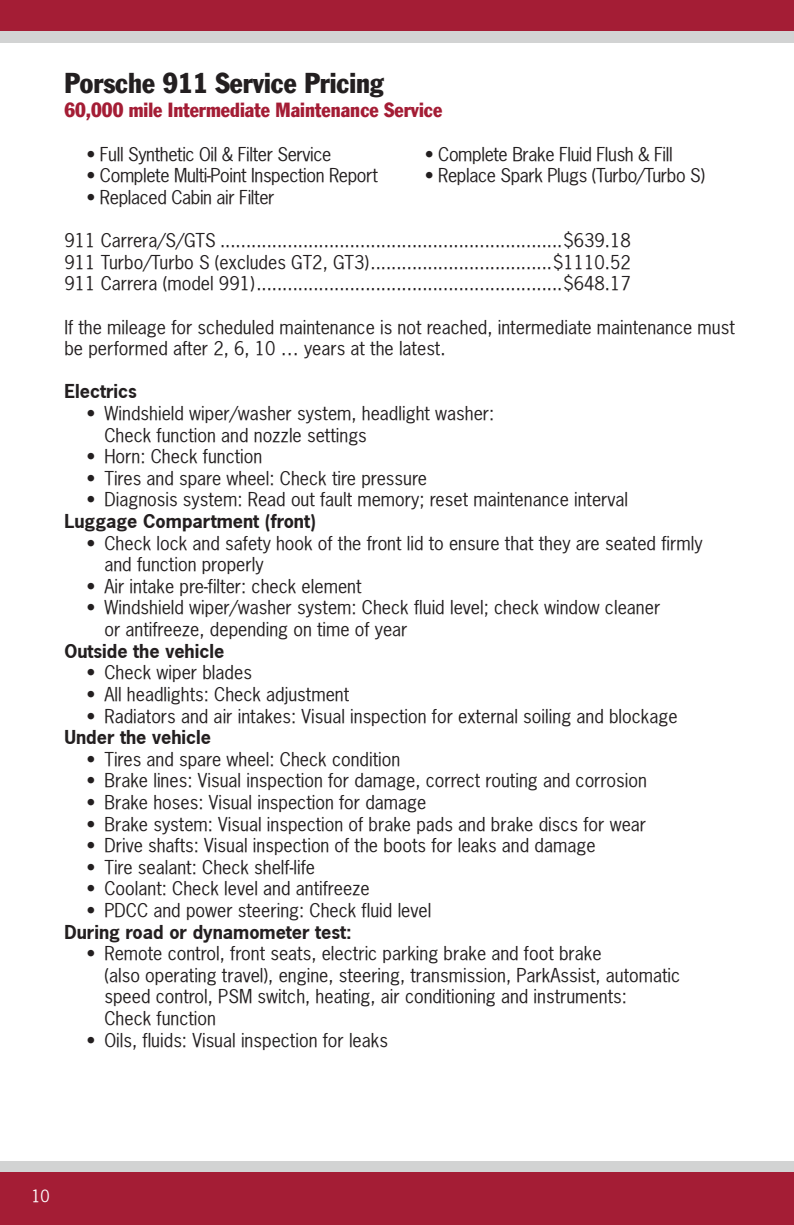
<style>
.page{position:relative;width:794px;height:1225px;background:#fff}
.page>*{position:absolute;margin:0;border:0;box-sizing:border-box;transform-origin:0 0}
.t1{font:condensed 28px "Porsche Franklin Gothic";color:#231f20}
.t2{font:condensed 20px "Porsche Franklin Gothic";color:#a41d35}
.t3{font:18px/21.6px "Porsche News Gothic";color:#231f20}
.t4{font:18px "Porsche News Gothic";letter-spacing:-.02em;color:#231f20}
.t5{font:700 18px "Porsche News Gothic";color:#231f20}
.t6{font:16px "Porsche News Gothic";color:#fff}
</style>
<div class="page">
<div style="left:0;top:1161px;width:793px;height:43px;background:#d2d3d3"></div>
<div style="left:0;top:1172px;width:793px;height:52px;background:#a41d35"></div>
<div style="left:0;top:12px;width:793px;height:30px;background:#d2d3d3"></div>
<div style="left:0;top:0;width:793px;height:31px;background:#a41d35"></div>
<p class="t1" style="left:64px;top:66px;width:321px">Porsche 911 Service Pricing</p>
<p class="t2" style="left:64px;top:98px;width:379px">60,000 mile Intermediate Maintenance Service</p>
<p class="t4" style="left:86px;top:142px;width:246px">• Full Synthetic Oil &amp; Filter Service</p>
<p class="t4" style="left:424px;top:142px;width:249px">• Complete Brake Fluid Flush &amp; Fill</p>
<p class="t4" style="left:86px;top:164px;width:293px">• Complete Multi-Point Inspection Report</p>
<p class="t4" style="left:424px;top:164px;width:282px">• Replace Spark Plugs (Turbo/Turbo S)</p>
<p class="t4" style="left:86px;top:185px;width:189px">• Replaced Cabin air Filter</p>
<p class="t3" style="left:64px;top:229px;width:568px">911 Carrera/S/GTS ..................................................................$639.18</p>
<p class="t3" style="left:64px;top:251px;width:568px">911 Turbo/Turbo S (excludes GT2, GT3)...................................$1110.52</p>
<p class="t3" style="left:64px;top:272px;width:568px">911 Carrera (model 991)...........................................................$648.17</p>
<p class="t3" style="left:64px;top:316px;width:671px">If the mileage for scheduled maintenance is not reached, intermediate maintenance must be performed after 2, 6, 10 … years at the latest.</p>
<p class="t5" style="left:64px;top:379px;width:74px">Electrics</p>
<p class="t3" style="left:104px;top:402px;width:391px;text-indent:-18px">• Windshield wiper/washer system, headlight washer:<br>Check function and nozzle settings</p>
<p class="t3" style="left:86px;top:445px;width:177px">• Horn: Check function</p>
<p class="t3" style="left:86px;top:467px;width:342px">• Tires and spare wheel: Check tire pressure</p>
<p class="t3" style="left:86px;top:488px;width:543px">• Diagnosis system: Read out fault memory; reset maintenance interval</p>
<p class="t5" style="left:64px;top:509px;width:253px">Luggage Compartment (front)</p>
<p class="t3" style="left:104px;top:532px;width:599px;text-indent:-18px">• Check lock and safety hook of the front lid to ensure that they are seated firmly and function properly</p>
<p class="t3" style="left:86px;top:575px;width:276px">• Air intake pre-filter: check element</p>
<p class="t3" style="left:104px;top:596px;width:557px;text-indent:-18px">• Windshield wiper/washer system: Check fluid level; check window cleaner or antifreeze, depending on time of year</p>
<p class="t5" style="left:64px;top:639px;width:161px">Outside the vehicle</p>
<p class="t3" style="left:86px;top:661px;width:167px">• Check wiper blades</p>
<p class="t3" style="left:86px;top:683px;width:264px">• All headlights: Check adjustment</p>
<p class="t3" style="left:86px;top:704px;width:592px">• Radiators and air intakes: Visual inspection for external soiling and blockage</p>
<p class="t5" style="left:64px;top:725px;width:148px">Under the vehicle</p>
<p class="t3" style="left:86px;top:748px;width:315px">• Tires and spare wheel: Check condition</p>
<p class="t3" style="left:86px;top:769px;width:561px">• Brake lines: Visual inspection for damage, correct routing and corrosion</p>
<p class="t3" style="left:86px;top:791px;width:341px">• Brake hoses: Visual inspection for damage</p>
<p class="t3" style="left:86px;top:812px;width:561px">• Brake system: Visual inspection of brake pads and brake discs for wear</p>
<p class="t3" style="left:86px;top:834px;width:510px">• Drive shafts: Visual inspection of the boots for leaks and damage</p>
<p class="t3" style="left:86px;top:856px;width:230px">• Tire sealant: Check shelf-life</p>
<p class="t3" style="left:86px;top:877px;width:285px">• Coolant: Check level and antifreeze</p>
<p class="t3" style="left:86px;top:899px;width:346px">• PDCC and power steering: Check fluid level</p>
<p class="t5" style="left:64px;top:919px;width:289px">During road or dynamometer test:</p>
<p class="t3" style="left:104px;top:942px;width:577px;text-indent:-18px">• Remote control, front seats, electric parking brake and foot brake<br>(also operating travel), engine, steering, transmission, ParkAssist, automatic speed control, PSM switch, heating, air conditioning and instruments:<br>Check function</p>
<p class="t3" style="left:86px;top:1028px;width:303px">• Oils, fluids: Visual inspection for leaks</p>
<p class="t6" style="left:31px;top:1185px;width:20px">10</p>
</div>
